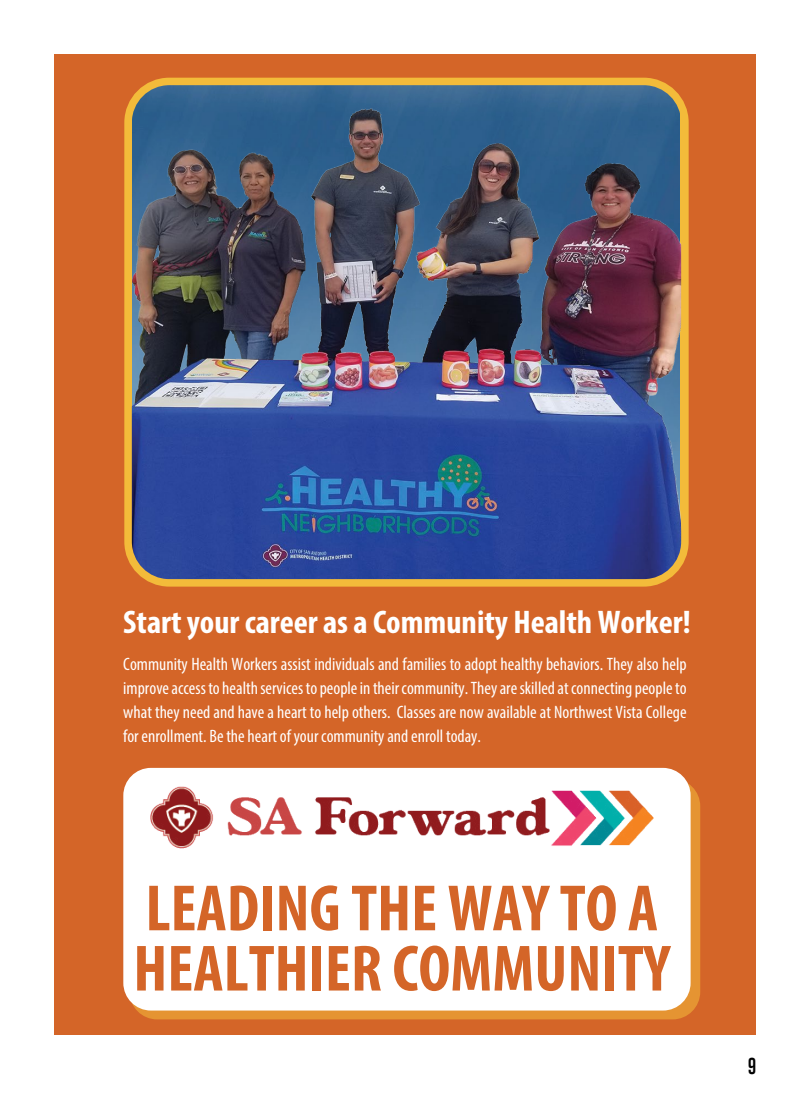
<style>
.page{position:relative;width:810px;height:1107px;background:#fff}
.page>*{position:absolute;margin:0;border:0;box-sizing:border-box;transform-origin:0 0}
.t1{font:700 condensed 66px/60.3px "Myriad Pro";color:#d46528}
.t2{font:700 condensed 32.85px "Myriad Pro";color:#fff}
.t3{font:700 21px "Trump Gothic Pro";color:#000}
.t4{font:condensed 18px/24px "Myriad Pro";color:#fff;text-align:justify}
</style>
<div class="page">
<div style="left:54px;top:54px;width:702px;height:981px;background:#d46528"></div>
<div style="left:123px;top:768px;width:568px;height:243px;background:#fff;border-radius:28px"></div>
<img style="left:136px;top:767px;width:533px;height:253px">
<img style="left:140px;top:94px;width:533px;height:477px">
<div style="left:124px;top:78px;width:565px;height:509px;border:15px solid #f3bb3a;border-radius:37px"></div>
<h2 class="t2" style="left:123px;top:601px;width:569px">Start your career as a Community Health Worker!</h2>
<p class="t4" style="left:123px;top:651px;width:565px">Community Health Workers assist individuals and families to adopt healthy behaviors. They also help improve access to health services to people in their community. They are skilled at connecting people to what they need and have a heart to help others. Classes are now available at Northwest Vista College for enrollment. Be the heart of your community and enroll today.</p>
<h1 class="t1" style="left:133px;top:877px;width:538px">LEADING THE WAY TO A<br>HEALTHIER COMMUNITY</h1>
<p class="t3" style="left:748px;top:1053px;width:9px">9</p>
</div>
